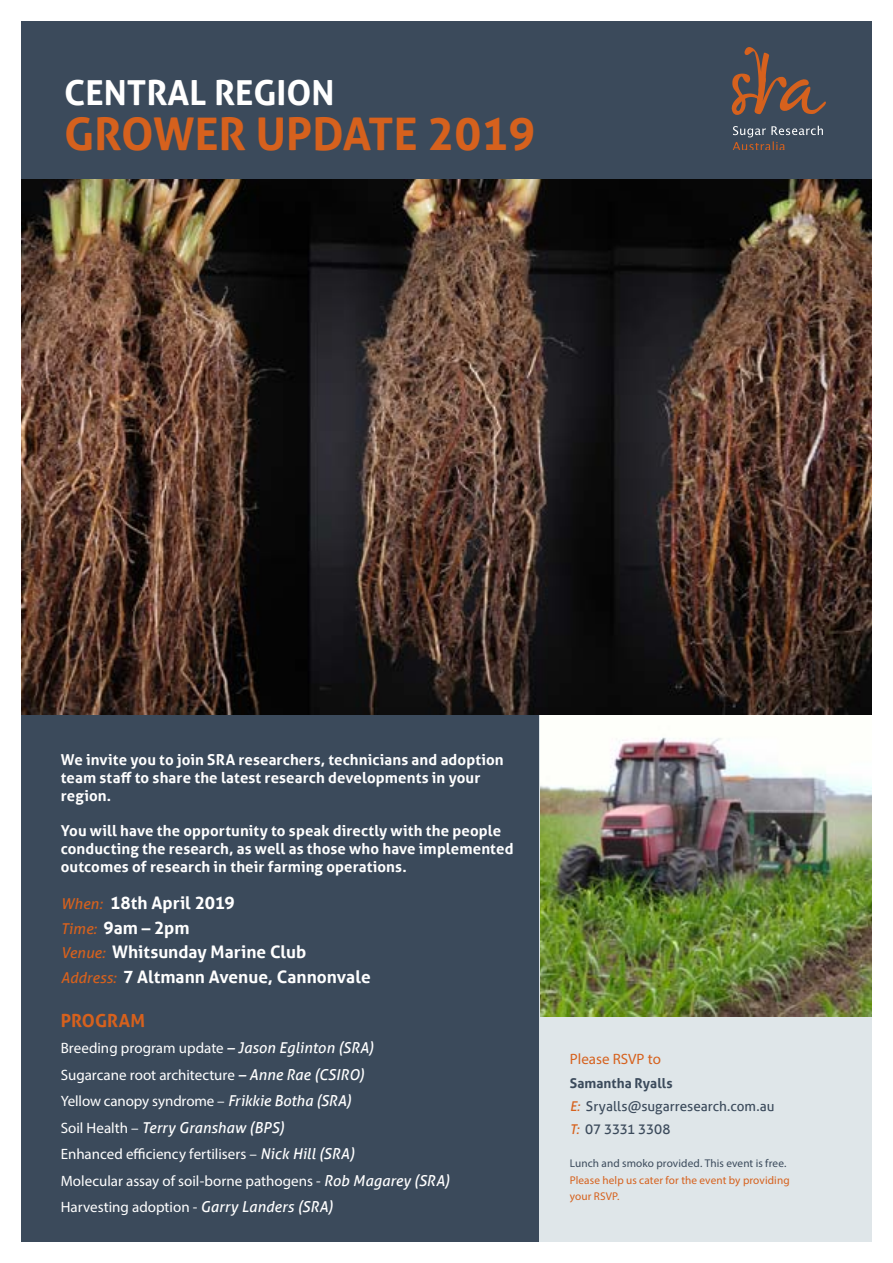
<style>
.page{position:relative;width:893px;height:1263px;background:#fff}
.page>*{position:absolute;margin:0;border:0;box-sizing:border-box;transform-origin:0 0}
.t1{font:700 45px "Aller";color:#d6611d}
.t2{font:700 34.5px "Aller";color:#fff}
.t3{font:700 18px "Aller";letter-spacing:.005em;color:#d6611d}
.t4{font:700 17.25px/24.5px "Aller";color:#fff}
.t5{font:700 15px/18px "Aller";letter-spacing:.005em;color:#fff}
.t6{font:15px/26.5px "Myriad Pro";color:#fff}
.t7{font:italic 15px "Aller";color:#fff}
.t8{font:15px "Myriad Pro";color:#d6611d}
.t9{font:13.5px/23.2px "Aller";color:#3b4a5b}
.t10{font:11.25px/16.5px "Myriad Pro";letter-spacing:.01em;color:#d6611d}
.t11{font:11.25px "Myriad Pro";letter-spacing:.01em;color:#3b4a5b}
.s1{font-weight:400;font-style:italic;font-size:15px;color:#d6611d}
.s2{font-family:"Aller";font-style:italic}
.s3{font-family:"Myriad Pro";font-style:normal}
.s4{font-weight:700}
.s5{font-style:italic;color:#d6611d}
</style>
<div class="page">
<div style="left:493px;top:667px;width:379px;height:575px;background:#dfe6e9"></div>
<img style="left:540px;top:714px;width:332px;height:302px">
<div style="left:21px;top:686px;width:518px;height:556px;background:#3b4a5b"></div>
<img style="left:21px;top:179px;width:851px;height:535px">
<div style="left:21px;top:21px;width:851px;height:158px;background:#3b4a5b"></div>
<svg style="left:732px;top:48px;width:94px;height:67px"></svg>
<svg style="left:732px;top:126px;width:91px;height:24px"></svg>
<h2 class="t2" style="left:64px;top:71px;width:272px">CENTRAL REGION</h2>
<h1 class="t1" style="left:64px;top:106px;width:473px">GROWER UPDATE 2019</h1>
<p class="t5" style="left:61px;top:750px;width:444px">We invite you to join SRA researchers, technicians and adoption team staff to share the latest research developments in your region.</p>
<p class="t5" style="left:61px;top:821px;width:454px">You will have the opportunity to speak directly with the people conducting the research, as well as those who have implemented outcomes of research in their farming operations.</p>
<p class="t4" style="left:61px;top:891px;width:311px"><span class="s1">When:</span> 18th April 2019<br><span class="s1">Time:</span> 9am – 2pm<br><span class="s1">Venue:</span> Whitsunday Marine Club<br><span class="s1">Address:</span> 7 Altmann Avenue, Cannonvale</p>
<p class="t3" style="left:61px;top:1009px;width:86px">PROGRAM</p>
<p class="t6" style="left:61px;top:1035px;width:315px">Breeding program update <span class="s2">– Jason Eglinton (SRA)<br></span>Sugarcane root architecture <span class="s2">– Anne Rae (CSIRO)<br></span>Yellow canopy syndrome – <span class="s2">Frikkie Botha (SRA)</span></p>
<p class="t7" style="left:61px;top:1118px;width:225px"><span class="s3">Soil Health –</span> Terry Granshaw (BPS)</p>
<p class="t6" style="left:61px;top:1141px;width:391px">Enhanced efficiency fertilisers – <span class="s2">Nick Hill (SRA)<br></span>Molecular assay of soil-borne pathogens - <span class="s2">Rob Magarey (SRA)<br></span>Harvesting adoption - <span class="s2">Garry Landers (SRA)</span></p>
<p class="t11" style="left:570px;top:1157px;width:218px">Lunch and smoko provided. This event is free.</p>
<p class="t8" style="left:570px;top:1050px;width:93px">Please RSVP to</p>
<p class="t9" style="left:570px;top:1071px;width:206px"><span class="s4">Samantha Ryalls<br></span><span class="s5">E:</span> Sryalls@sugarresearch.com.au<br><span class="s5">T:</span> 07 3331 3308</p>
<p class="t10" style="left:570px;top:1172px;width:221px">Please help us cater for the event by providing your RSVP.</p>
</div>
